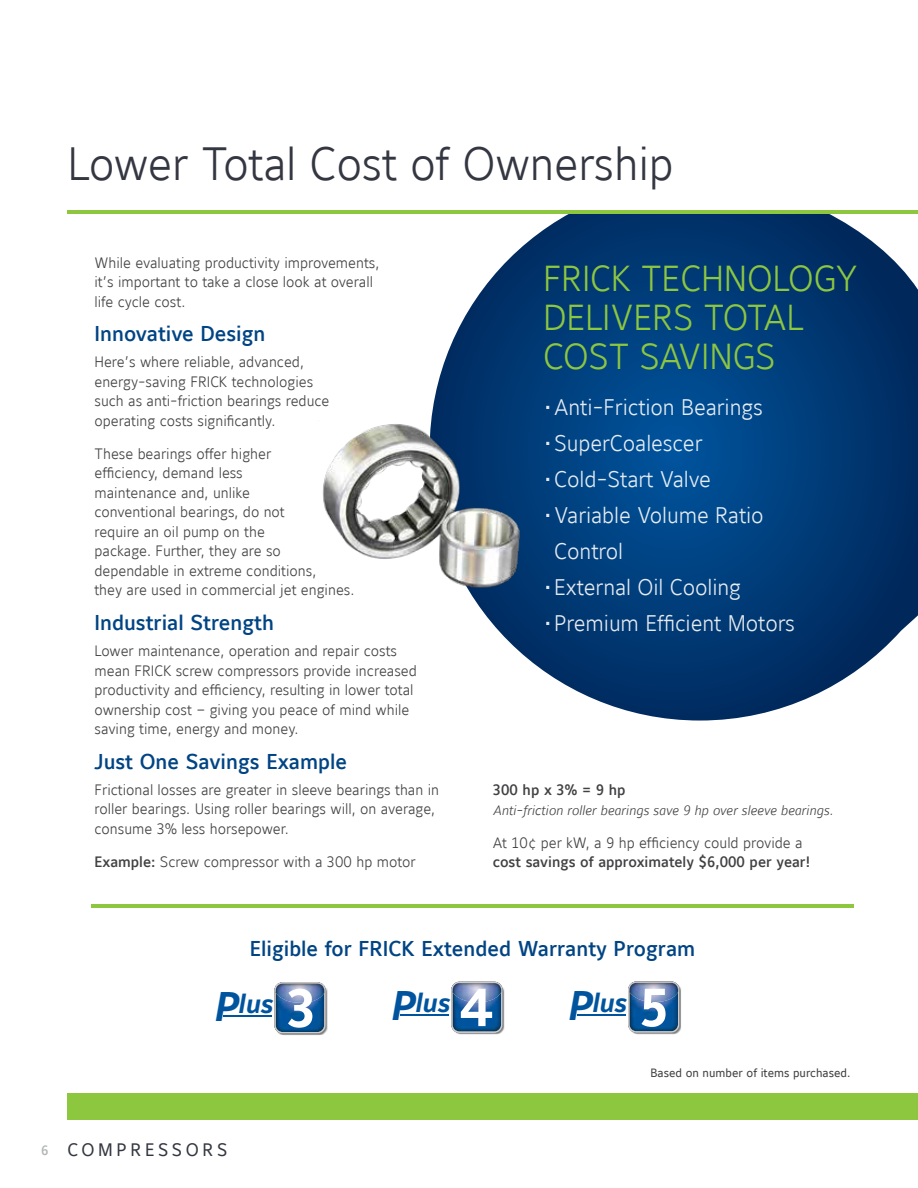
<style>
.page{position:relative;width:918px;height:1188px;background:#fff}
.page>*{position:absolute;margin:0;border:0;box-sizing:border-box;transform-origin:0 0}
.t1{font:46.5px "Maurea Light Tf";letter-spacing:-.005em;color:#343741}
.t2{font:36px/39px "Maurea Light Tf";letter-spacing:-.005em;color:#8dc63f}
.t3{font:27px "Maurea Bold Italic Lf";color:#00549e}
.t4{font:22.5px/36px "Maurea Light Tf";letter-spacing:-.005em;color:#fff}
.t5{font:21.3px "Maurea Medium Tf";color:#004484}
.t6{font:18px "Maurea Regular Tf";letter-spacing:.2em;color:#343741}
.t7{font:15px/19.5px "Maurea Light Tf";color:#414042}
.t8{font:15px "Maurea Medium Tf";color:#414042}
.t9{font:13.5px "Maurea Light Italic Tf";color:#414042}
.t10{font:12px "Maurea Regular Tf";color:#414042}
.s1{font-family:"Maurea Medium Tf"}
.s2{font-size:41.1px}
.s3{font-family:"Maurea Bold Lf";font-size:55.8px;color:#fff}
.s4{font-family:"Maurea Medium Tf";font-size:13.5px;color:#b2b4b7}
</style>
<div class="page">
<div style="left:68px;top:1094px;width:850px;height:26px;background:#8dc63f"></div>
<svg style="left:430px;top:213px;width:488px;height:508px;background:#255688"></svg>
<img style="left:322px;top:420px;width:202px;height:171px">
<hr style="left:92px;top:904px;width:762px;height:3px;background:#8dc63f">
<hr style="left:224px;top:1015px;width:48px;height:2px;background:#00549e">
<img style="left:278px;top:988px;width:49px;height:47px">
<svg style="left:274px;top:982px;width:52px;height:51px;background:#2c679e"></svg>
<img style="left:276px;top:993px;width:48px;height:10px">
<img style="left:275px;top:992px;width:50px;height:1px">
<img style="left:323px;top:983px;width:2px;height:9px">
<img style="left:275px;top:983px;width:48px;height:9px">
<hr style="left:400px;top:1015px;width:49px;height:1px;background:#00549e">
<img style="left:456px;top:988px;width:48px;height:47px">
<svg style="left:451px;top:987px;width:52px;height:46px;background:#2a659d"></svg>
<img style="left:453px;top:992px;width:48px;height:10px">
<img style="left:500px;top:984px;width:2px;height:8px">
<img style="left:452px;top:982px;width:48px;height:10px">
<hr style="left:577px;top:1015px;width:49px;height:1px;background:#00549e">
<img style="left:633px;top:986px;width:48px;height:49px">
<svg style="left:628px;top:981px;width:51px;height:52px;background:#2b669d"></svg>
<img style="left:630px;top:992px;width:48px;height:10px">
<img style="left:629px;top:991px;width:49px;height:1px">
<img style="left:677px;top:982px;width:2px;height:9px">
<img style="left:629px;top:982px;width:48px;height:9px">
<hr style="left:68px;top:210px;width:850px;height:3px;background:#8dc63f">
<h1 class="t1" style="left:68px;top:138px;width:608px">Lower Total Cost of Ownership</h1>
<p class="t7" style="left:94px;top:253px;width:287px">While evaluating productivity improvements, it’s important to take a close look at overall life cycle cost.</p>
<h3 class="t5" style="left:94px;top:322px;width:173px">Innovative Design</h3>
<p class="t7" style="left:94px;top:353px;width:237px">Here’s where reliable, advanced, energy-saving FRICK technologies such as anti-friction bearings reduce operating costs significantly.</p>
<p class="t7" style="left:94px;top:444px;width:262px">These bearings offer higher<br>efficiency, demand less<br>maintenance and, unlike<br>conventional bearings, do not<br>require an oil pump on the<br>package. Further, they are so dependable in extreme conditions,<br>they are used in commercial jet engines.</p>
<h3 class="t5" style="left:94px;top:611px;width:181px">Industrial Strength</h3>
<p class="t7" style="left:94px;top:641px;width:324px">Lower maintenance, operation and repair costs mean FRICK screw compressors provide increased productivity and efficiency, resulting in lower total ownership cost – giving you peace of mind while saving time, energy and money.</p>
<h3 class="t5" style="left:94px;top:749px;width:254px">Just One Savings Example</h3>
<p class="t7" style="left:94px;top:780px;width:346px">Frictional losses are greater in sleeve bearings than in roller bearings. Using roller bearings will, on average, consume 3% less horsepower.</p>
<p class="t7" style="left:94px;top:852px;width:323px"><span class="s1">Example:</span> Screw compressor with a 300 hp motor</p>
<h2 class="t2" style="left:543px;top:259px;width:316px">FRICK TECHNOLOGY<br>DELIVERS TOTAL<br>COST SAVINGS</h2>
<h3 class="t4" style="left:544px;top:389px;width:220px">• Anti-Friction Bearings</h3>
<h3 class="t4" style="left:544px;top:425px;width:160px">• SuperCoalescer</h3>
<h3 class="t4" style="left:544px;top:461px;width:168px">• Cold-Start Valve</h3>
<h3 class="t4" style="left:554px;top:497px;width:211px;text-indent:-10px">• Variable Volume Ratio<br>Control</h3>
<h3 class="t4" style="left:544px;top:569px;width:198px">• External Oil Cooling</h3>
<h3 class="t4" style="left:544px;top:605px;width:252px">• Premium Efficient Motors</h3>
<p class="t8" style="left:493px;top:782px;width:134px">300 hp x 3% = 9 hp</p>
<p class="t9" style="left:493px;top:802px;width:342px">Anti-friction roller bearings save 9 hp over sleeve bearings.</p>
<p class="t7" style="left:493px;top:833px;width:311px">At 10¢ per kW, a 9 hp efficiency could provide a</p>
<p class="t8" style="left:493px;top:854px;width:319px">cost savings of approximately $6,000 per year!</p>
<h3 class="t5" style="left:250px;top:936px;width:447px">Eligible for FRICK Extended Warranty Program</h3>
<h3 class="t3" style="left:213px;top:988px;width:103px"><span class="s2">P</span>lus <span class="s3">3</span></h3>
<h3 class="t3" style="left:390px;top:988px;width:104px"><span class="s2">P</span>lus <span class="s3">4</span></h3>
<h3 class="t3" style="left:567px;top:988px;width:103px"><span class="s2">P</span>lus <span class="s3">5</span></h3>
<p class="t6" style="left:41px;top:1140px;width:188px"><span class="s4">6</span> COMPRESSORS</p>
<p class="t10" style="left:650px;top:1066px;width:202px">Based on number of items purchased.</p>
</div>
